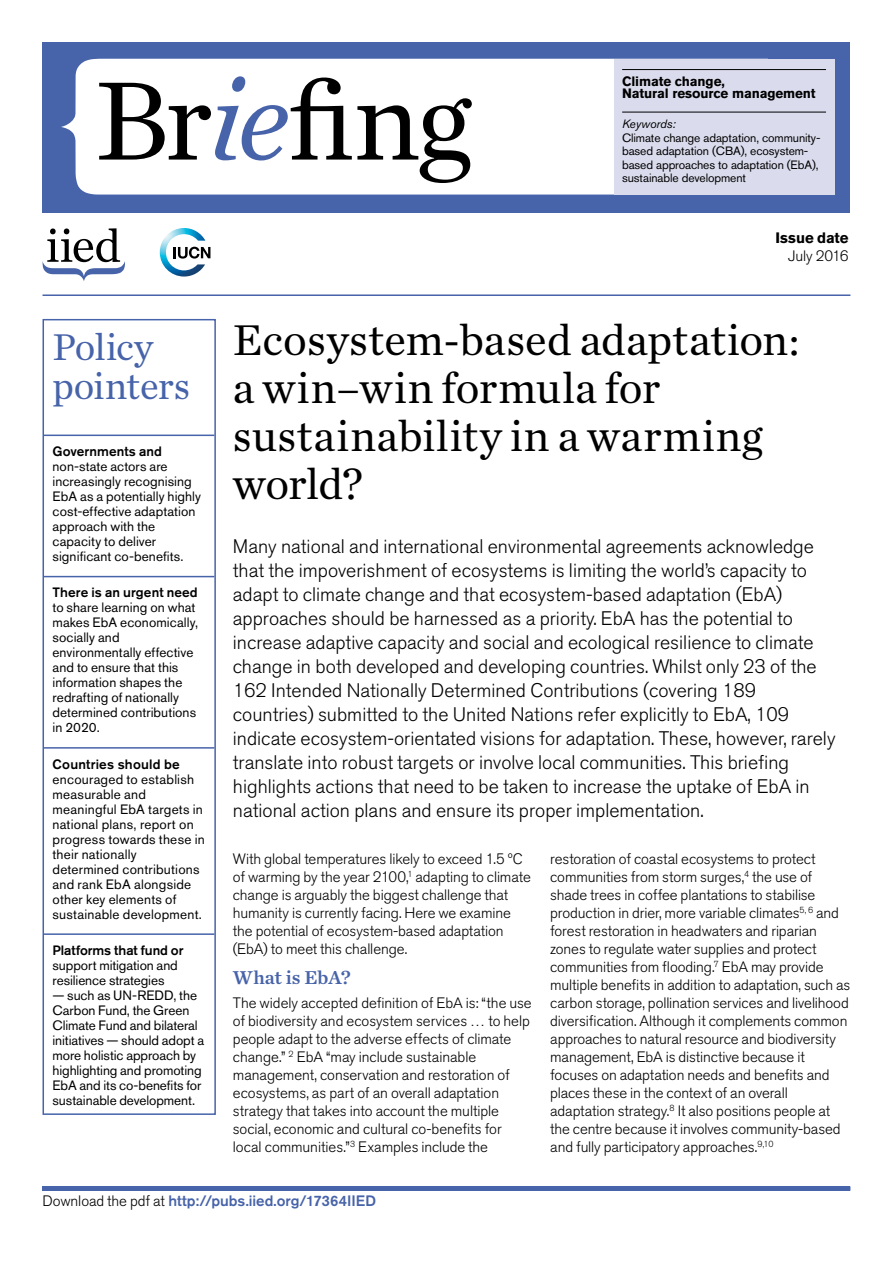
<style>
.page{position:relative;width:893px;height:1263px;background:#fff}
.page>*{position:absolute;margin:0;border:0;box-sizing:border-box;transform-origin:0 0}
.t1{font:116.7px "Chronicle Text G1";color:#000}
.t2{font:45px/48px "Chronicle Text G1";letter-spacing:.005em;color:#000}
.t3{font:39px/39px "Chronicle Text G1";letter-spacing:-.015em;color:#4763a9}
.t4{font:300 19.5px/24px "Akzidenz Grotesk BE";color:#000}
.t5{font:19.5px "Chronicle Text G1 Semi";color:#4763a9}
.t6{font:300 15px/18px "Akzidenz Grotesk BE";letter-spacing:-.005em;color:#000}
.t7{font:500 15px "Akzidenz Grotesk BE";color:#4763a9}
.t8{font:700 15px "Akzidenz Grotesk BE";letter-spacing:-.005em;color:#000}
.t9{font:13.5px/15px "Akzidenz Grotesk BE";letter-spacing:.005em;color:#000}
.t10{font:500 13.5px "Akzidenz Grotesk BE";letter-spacing:.005em;color:#000}
.t11{font:700 13.5px/12px "Akzidenz Grotesk BE";letter-spacing:-.01em;color:#000}
.t12{font:12px/13.5px "Akzidenz Grotesk BE";letter-spacing:-.01em;color:#000}
.t13{font:italic 12px "Akzidenz Grotesk BE";letter-spacing:-.01em;color:#000}
.s1{font-style:italic;color:#4763a9}
.s2{font-weight:300;color:#000}
</style>
<div class="page">
<div style="left:43px;top:43px;width:807px;height:170px;background:#4763a9"></div>
<div style="left:61px;top:59px;width:553px;height:136px;background:#fff"></div>
<svg style="left:42px;top:228px;width:83px;height:53px"></svg>
<div style="left:614px;top:59px;width:220px;height:136px;background:#dadced"></div>
<hr style="left:622px;top:69px;width:204px;height:1px;background:#000">
<hr style="left:622px;top:112px;width:204px;height:1px;background:#000">
<div style="left:43px;top:1186px;width:807px;height:5px;background:#4763a9"></div>
<hr style="left:44px;top:435px;width:170px;height:1px;background:#4763a9">
<hr style="left:44px;top:576px;width:170px;height:1px;background:#4763a9">
<hr style="left:44px;top:747px;width:170px;height:2px;background:#4763a9">
<hr style="left:44px;top:933px;width:170px;height:2px;background:#4763a9">
<div style="left:43px;top:319px;width:173px;height:796px;border:2px solid #4763a9"></div>
<hr style="left:43px;top:294px;width:807px;height:2px;background:#4763a9">
<img style="left:160px;top:228px;width:45px;height:49px">
<svg style="left:174px;top:247px;width:36px;height:12px"></svg>
<h1 class="t1" style="left:94px;top:32px;width:379px">Br<span class="s1">ie</span>fing</h1>
<p class="t11" style="left:622px;top:75px;width:195px">Climate change,<br>Natural resource management</p>
<p class="t13" style="left:622px;top:117px;width:55px">Keywords:</p>
<p class="t12" style="left:622px;top:131px;width:200px">Climate change adaptation, community&shy;based adaptation (CBA), ecosystem&shy;based approaches to adaptation (EbA),</p>
<p class="t12" style="left:622px;top:171px;width:125px">sustainable development</p>
<p class="t8" style="left:775px;top:229px;width:75px">Issue date</p>
<p class="t6" style="left:788px;top:247px;width:62px">July 2016</p>
<h3 class="t3" style="left:53px;top:325px;width:139px">Policy pointers</h3>
<p class="t10" style="left:53px;top:443px;width:111px">Governments and</p>
<p class="t9" style="left:53px;top:459px;width:150px">non-state actors are increasingly recognising<br>EbA as a potentially highly cost-effective adaptation approach with the capacity to deliver significant co-benefits.</p>
<p class="t10" style="left:53px;top:584px;width:147px">There is an urgent need</p>
<p class="t9" style="left:53px;top:600px;width:147px">to share learning on what makes EbA economically, socially and environmentally effective and to ensure that this information shapes the redrafting of nationally determined contributions in 2020.</p>
<p class="t10" style="left:53px;top:755px;width:129px">Countries should be</p>
<p class="t9" style="left:53px;top:771px;width:154px">encouraged to establish measurable and meaningful EbA targets in national plans, report on progress towards these in their nationally determined contributions and rank EbA alongside other key elements of sustainable development.</p>
<p class="t10" style="left:53px;top:942px;width:132px">Platforms that fund or</p>
<p class="t9" style="left:53px;top:957px;width:127px">support mitigation and resilience strategies</p>
<p class="t9" style="left:53px;top:987px;width:153px">— such as UN-REDD, the<br>Carbon Fund, the Green<br>Climate Fund and bilateral initiatives — should adopt a more holistic approach by highlighting and promoting<br>EbA and its co-benefits for sustainable development.</p>
<h2 class="t2" style="left:233px;top:313px;width:568px">Ecosystem-based adaptation: a win–win formula for sustainability in a warming world?</h2>
<p class="t4" style="left:233px;top:534px;width:604px">Many national and international environmental agreements acknowledge that the impoverishment of ecosystems is limiting the world’s capacity to adapt to climate change and that ecosystem-based adaptation (EbA) approaches should be harnessed as a priority. EbA has the potential to increase adaptive capacity and social and ecological resilience to climate change in both developed and developing countries. Whilst only 23 of the 162 Intended Nationally Determined Contributions (covering 189 countries) submitted to the United Nations refer explicitly to EbA, 109 indicate ecosystem-orientated visions for adaptation. These, however, rarely translate into robust targets or involve local communities. This briefing highlights actions that need to be taken to increase the uptake of EbA in national action plans and ensure its proper implementation.</p>
<p class="t6" style="left:233px;top:850px;width:299px">With global temperatures likely to exceed 1.5 ºC of warming by the year 2100,<sup>1</sup> adapting to climate change is arguably the biggest challenge that humanity is currently facing. Here we examine the potential of ecosystem-based adaptation (EbA) to meet this challenge.</p>
<h3 class="t5" style="left:233px;top:962px;width:119px">What is EbA?</h3>
<p class="t6" style="left:233px;top:994px;width:300px">The widely accepted definition of EbA is: “the use of biodiversity and ecosystem services … to help people adapt to the adverse effects of climate change.” <sup>2</sup> EbA “may include sustainable management, conservation and restoration of ecosystems, as part of an overall adaptation strategy that takes into account the multiple social, economic and cultural co-benefits for local communities.”<sup>3</sup> Examples include the</p>
<p class="t6" style="left:550px;top:850px;width:302px">restoration of coastal ecosystems to protect communities from storm surges,<sup>4</sup> the use of shade trees in coffee plantations to stabilise production in drier, more variable climates<sup>5,</sup> <sup>6</sup> and forest restoration in headwaters and riparian zones to regulate water supplies and protect communities from flooding.<sup>7</sup> EbA may provide multiple benefits in addition to adaptation, such as carbon storage, pollination services and livelihood diversification. Although it complements common approaches to natural resource and biodiversity management, EbA is distinctive because it focuses on adaptation needs and benefits and places these in the context of an overall adaptation strategy.<sup>8</sup> It also positions people at the centre because it involves community-based and fully participatory approaches.<sup>9,10</sup></p>
<p class="t7" style="left:43px;top:1192px;width:335px"><span class="s2">Download the pdf at</span> http://pubs.iied.org/17364IIED</p>
</div>
